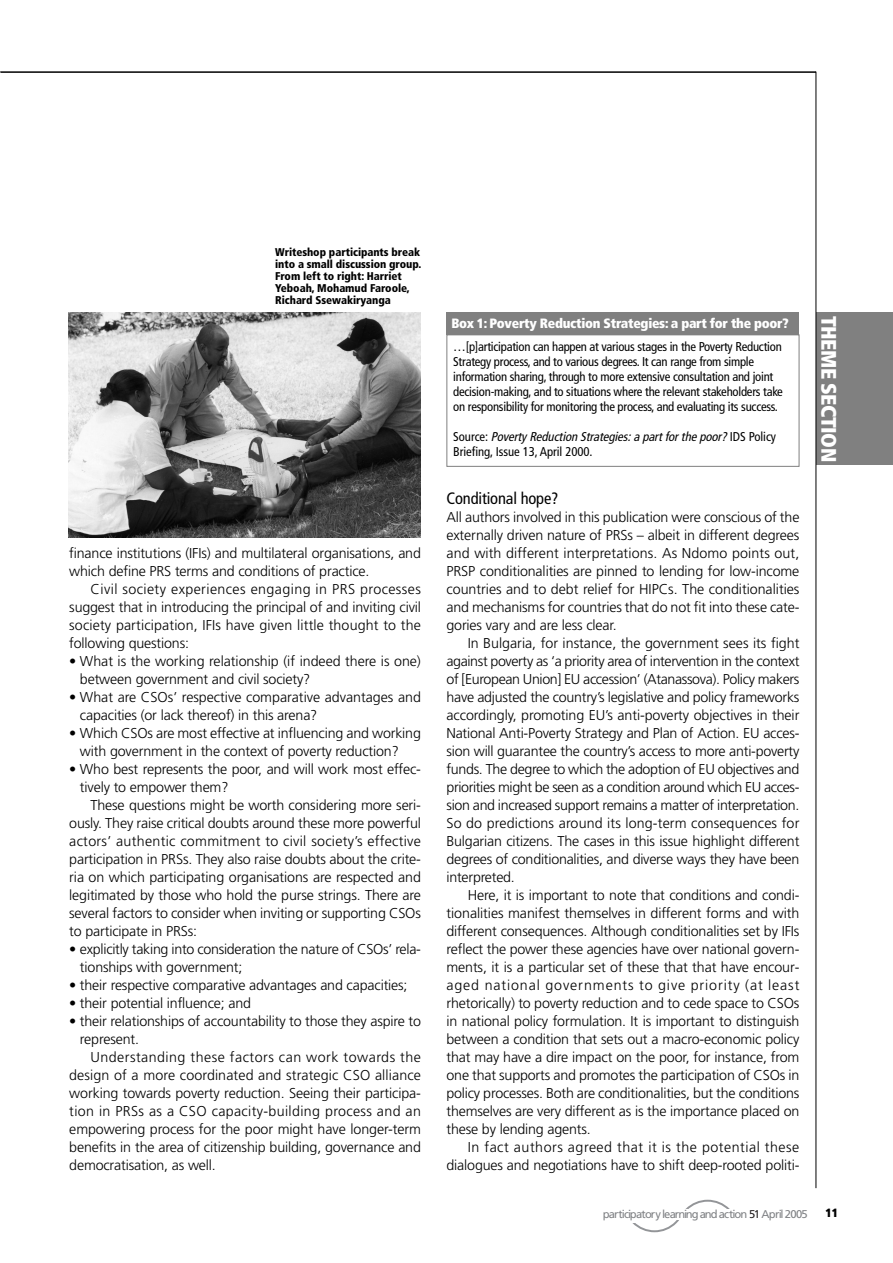
<style>
.page{position:relative;width:893px;height:1263px;background:#fff}
.page>*{position:absolute;margin:0;border:0;box-sizing:border-box;transform-origin:0 0}
.t1{font:900 condensed 21px "Frutiger";letter-spacing:-.02em;color:#fff}
.t2{font:condensed 16.5px "Frutiger";letter-spacing:-.01em;color:#000}
.t3{font:300 14.25px/18px "Frutiger";letter-spacing:-.01em;color:#000}
.t4{font:900 condensed 13.5px "Frutiger";letter-spacing:-.02em;color:#fff}
.t5{font:condensed 12.75px/15px "Frutiger";letter-spacing:-.02em;color:#000}
.t6{font:900 condensed 12px "Frutiger";color:#000}
.t7{font:900 condensed 11.25px/12px "Frutiger";letter-spacing:-.005em;color:#000}
.t8{font:11.25px "Frutiger";letter-spacing:-.08em;color:#808285}
.s1{font-style:italic}
.s2{color:#231f20}
</style>
<div class="page">
<div style="left:446px;top:313px;width:353px;height:22px;background:#808080"></div>
<div style="left:446px;top:334px;width:353px;height:133px;border:1px solid #808080"></div>
<div style="left:816px;top:313px;width:77px;height:152px;background:#808080"></div>
<hr style="left:0;top:72px;width:816px;height:1px;background:#000">
<hr style="left:816px;top:72px;width:1px;height:1116px;background:#000">
<svg style="left:632px;top:1199px;width:98px;height:34px"></svg>
<div style="left:628px;top:1217px;width:10px;height:5px;background:#fff"></div>
<img style="left:68px;top:313px;width:353px;height:225px">
<p class="t7" style="left:275px;top:247px;width:148px">Writeshop participants break into a small discussion group.<br>From left to right: Harriet<br>Yeboah, Mohamud Faroole,<br>Richard Ssewakiryanga</p>
<p class="t3" style="left:69px;top:545px;width:353px">finance institutions (IFIs) and multilateral organisations, and which define PRS terms and conditions of practice.</p>
<p class="t3" style="left:69px;top:581px;width:353px;text-align:justify;text-indent:21px">Civil society experiences engaging in PRS processes suggest that in introducing the principal of and inviting civil society participation, IFIs have given little thought to the following questions:</p>
<p class="t3" style="left:80px;top:653px;width:342px;text-indent:-11px">• What is the working relationship (if indeed there is one) between government and civil society?</p>
<p class="t3" style="left:80px;top:689px;width:342px;text-indent:-11px">• What are CSOs’ respective comparative advantages and capacities (or lack thereof) in this arena?</p>
<p class="t3" style="left:80px;top:725px;width:342px;text-indent:-11px">• Which CSOs are most effective at influencing and working with government in the context of poverty reduction?</p>
<p class="t3" style="left:80px;top:761px;width:342px;text-indent:-11px">• Who best represents the poor, and will work most effec&shy;tively to empower them?</p>
<p class="t3" style="left:69px;top:797px;width:353px;text-align:justify;text-indent:21px">These questions might be worth considering more seri&shy;ously. They raise critical doubts around these more powerful actors’ authentic commitment to civil society’s effective participation in PRSs. They also raise doubts about the crite&shy;ria on which participating organisations are respected and legitimated by those who hold the purse strings. There are several factors to consider when inviting or supporting CSOs to participate in PRSs:</p>
<p class="t3" style="left:80px;top:941px;width:342px;text-indent:-11px">• explicitly taking into consideration the nature of CSOs’ rela&shy;tionships with government;</p>
<p class="t3" style="left:69px;top:977px;width:340px">• their respective comparative advantages and capacities;</p>
<p class="t3" style="left:69px;top:995px;width:183px">• their potential influence; and</p>
<p class="t3" style="left:80px;top:1013px;width:343px;text-indent:-11px">• their relationships of accountability to those they aspire to represent.</p>
<p class="t3" style="left:69px;top:1049px;width:353px;text-align:justify;text-indent:21px">Understanding these factors can work towards the design of a more coordinated and strategic CSO alliance working towards poverty reduction. Seeing their participa&shy;tion in PRSs as a CSO capacity-building process and an empowering process for the poor might have longer-term benefits in the area of citizenship building, governance and democratisation, as well.</p>
<p class="t4" style="left:451px;top:318px;width:339px">Box 1: Poverty Reduction Strategies: a part for the poor?</p>
<p class="t5" style="left:453px;top:340px;width:331px">…[p]articipation can happen at various stages in the Poverty Reduction Strategy process, and to various degrees. It can range from simple information sharing, through to more extensive consultation and joint decision-making, and to situations where the relevant stakeholders take on responsibility for monitoring the process, and evaluating its success.</p>
<p class="t5" style="left:453px;top:430px;width:324px">S o u r c e : <span class="s1">Poverty Reduction Strategies:a partforthe poor?</span> I D S P o l i c y<br>Briefing, Issue 13, April 2000.</p>
<p class="t2" style="left:446px;top:492px;width:114px">Conditional hope?</p>
<p class="t3" style="left:446px;top:509px;width:354px;text-align:justify">All authors involved in this publication were conscious of the externally driven nature of PRSs – albeit in different degrees and with different interpretations. As Ndomo points out, PRSP conditionalities are pinned to lending for low-income countries and to debt relief for HIPCs. The conditionalities and mechanisms for countries that do not fit into these cate&shy;gories vary and are less clear.</p>
<p class="t3" style="left:446px;top:635px;width:354px;text-align:justify;text-indent:21px">In Bulgaria, for instance, the government sees its fight against poverty as ‘a priority area of intervention in the context of [European Union] EU accession’ (Atanassova). Policy makers have adjusted the country’s legislative and policy frameworks accordingly, promoting EU’s anti-poverty objectives in their National Anti-Poverty Strategy and Plan of Action. EU acces&shy;sion will guarantee the country’s access to more anti-poverty funds. The degree to which the adoption of EU objectives and priorities might be seen as a condition around which EU acces&shy;sion and increased support remains a matter of interpretation.<br>So do predictions around its long-term consequences for Bulgarian citizens. The cases in this issue highlight different degrees of conditionalities, and diverse ways they have been interpreted.</p>
<p class="t3" style="left:446px;top:887px;width:354px;text-align:justify;text-indent:21px">Here, it is important to note that conditions and condi&shy;tionalities manifest themselves in different forms and with different consequences. Although conditionalities set by IFIs reflect the power these agencies have over national govern&shy;ments, it is a particular set of these that that have encour&shy;aged national governments to give priority (at least rhetorically) to poverty reduction and to cede space to CSOs in national policy formulation. It is important to distinguish between a condition that sets out a macro-economic policy that may have a dire impact on the poor, for instance, from one that supports and promotes the participation of CSOs in policy processes. Both are conditionalities, but the conditions themselves are very different as is the importance placed on these by lending agents.</p>
<p class="t3" style="left:446px;top:1139px;width:354px;text-align:right">In fact authors agreed that it is the potential these dialogues and negotiations have to shift deep-rooted politi-</p>
<h1 class="t1" style="left:837px;top:316px;width:148px;rotate:90deg">THEME SECTION</h1>
<p class="t8" style="left:603px;top:1210px;width:206px">participatory learning and action <span class="s2">51</span> April 2005</p>
<p class="t6" style="left:826px;top:1208px;width:14px">11</p>
</div>
